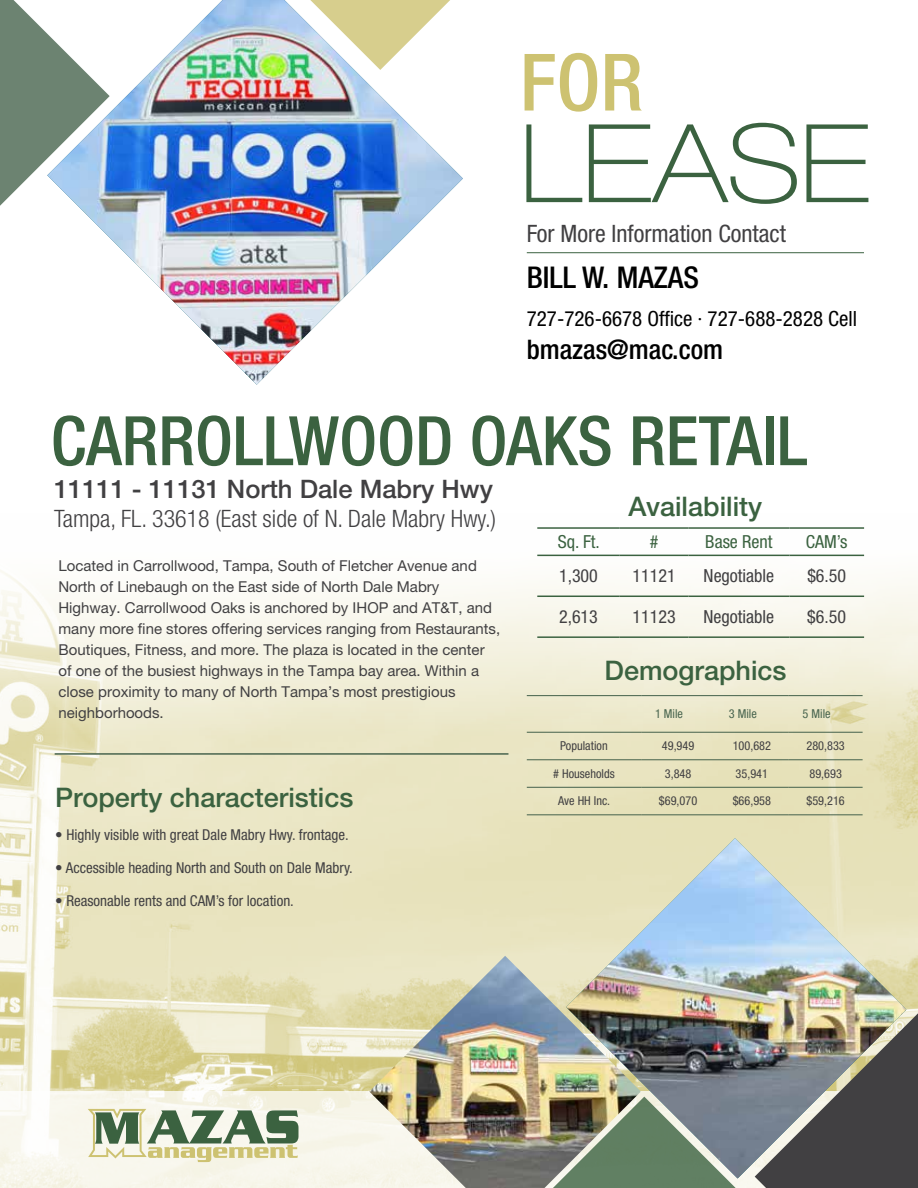
<style>
.page{position:relative;width:918px;height:1188px;background:#fff}
.page>*{position:absolute;margin:0;border:0;box-sizing:border-box;transform-origin:0 0}
.t1{font:100 expanded 108.75px "Helvetica Neue LT Std";color:#3b6240}
.t2{font:500 condensed 79.2px "Helvetica Neue LT Std";color:#cdc271}
.t3{font:500 condensed 68.25px "Helvetica Neue LT Std";color:#3b6240}
.t4{font:500 condensed 30px "Helvetica Neue LT Std";color:#000}
.t5{font:500 27px "Helvetica Neue LT Std";color:#3b6240}
.t6{font:500 condensed 27px "Helvetica Neue LT Std";color:#000}
.t7{font:500 25.5px "Helvetica Neue LT Std";color:#414042}
.t8{font:300 condensed 24px "Helvetica Neue LT Std";color:#414042}
.t9{font:condensed 24px "Helvetica Neue LT Pro";color:#414042}
.t10{font:condensed 21px "Helvetica Neue LT Pro";color:#000}
.t11{font:condensed 18px "Helvetica Neue LT Std";color:#414042}
.t12{font:condensed 18px "Helvetica Neue LT Std";color:#3b6240}
.t13{font:15px/21px "Helvetica Neue LT Pro";color:#414042}
.t14{font:condensed 15px "Helvetica Neue LT Pro";color:#414042}
.t15{font:condensed 12.3px "Helvetica Neue LT Std";color:#414042}
.t16{font:condensed 12.3px "Helvetica Neue LT Std";color:#48644e}
</style>
<div class="page">
<img style="left:0;top:527px;width:918px;height:564px">
<hr style="left:527px;top:252px;width:337px;height:1px;background:#3b6240">
<hr style="left:55px;top:753px;width:453px;height:2px;background:#48644e">
<svg style="left:0;top:0;width:47px;height:206px"></svg>
<img style="left:47px;top:0;width:416px;height:385px">
<hr style="left:537px;top:596px;width:83px;height:1px;background:#3b6240">
<hr style="left:620px;top:596px;width:69px;height:1px;background:#3b6240">
<hr style="left:688px;top:596px;width:101px;height:1px;background:#3b6240">
<hr style="left:789px;top:596px;width:75px;height:1px;background:#3b6240">
<hr style="left:537px;top:636px;width:83px;height:2px;background:#3b6240">
<hr style="left:620px;top:636px;width:69px;height:2px;background:#3b6240">
<hr style="left:688px;top:636px;width:101px;height:2px;background:#3b6240">
<hr style="left:789px;top:636px;width:75px;height:2px;background:#3b6240">
<hr style="left:537px;top:527px;width:83px;height:2px;background:#3b6240">
<hr style="left:620px;top:527px;width:69px;height:2px;background:#3b6240">
<hr style="left:688px;top:527px;width:101px;height:2px;background:#3b6240">
<hr style="left:789px;top:527px;width:75px;height:2px;background:#3b6240">
<hr style="left:537px;top:555px;width:83px;height:1px;background:#3b6240">
<hr style="left:620px;top:555px;width:69px;height:1px;background:#3b6240">
<hr style="left:688px;top:555px;width:101px;height:1px;background:#3b6240">
<hr style="left:789px;top:555px;width:75px;height:1px;background:#3b6240">
<hr style="left:527px;top:759px;width:114px;height:1px;background:#48644e">
<hr style="left:641px;top:759px;width:74px;height:1px;background:#48644e">
<hr style="left:715px;top:759px;width:74px;height:1px;background:#48644e">
<hr style="left:789px;top:759px;width:74px;height:1px;background:#48644e">
<hr style="left:527px;top:732px;width:114px;height:1px;background:#48644e">
<hr style="left:641px;top:732px;width:74px;height:1px;background:#48644e">
<hr style="left:715px;top:732px;width:74px;height:1px;background:#48644e">
<hr style="left:789px;top:732px;width:74px;height:1px;background:#48644e">
<hr style="left:527px;top:695px;width:114px;height:1px;background:#48644e">
<hr style="left:641px;top:695px;width:74px;height:1px;background:#48644e">
<hr style="left:715px;top:695px;width:74px;height:1px;background:#48644e">
<hr style="left:789px;top:695px;width:74px;height:1px;background:#48644e">
<hr style="left:527px;top:787px;width:114px;height:1px;background:#48644e">
<hr style="left:641px;top:787px;width:74px;height:1px;background:#48644e">
<hr style="left:715px;top:787px;width:74px;height:1px;background:#48644e">
<hr style="left:789px;top:787px;width:74px;height:1px;background:#48644e">
<hr style="left:527px;top:814px;width:114px;height:1px;background:#48644e">
<hr style="left:641px;top:814px;width:74px;height:1px;background:#48644e">
<hr style="left:715px;top:814px;width:74px;height:1px;background:#48644e">
<hr style="left:789px;top:814px;width:74px;height:1px;background:#48644e">
<svg style="left:0;top:1091px;width:369px;height:97px;fill:#f8f7ec"></svg>
<img style="left:369px;top:956px;width:197px;height:232px">
<img style="left:566px;top:838px;width:340px;height:175px">
<img style="left:473px;top:1013px;width:445px;height:175px">
<svg style="left:88px;top:1109px;width:211px;height:53px;background:#afbb9e"></svg>
<h2 class="t2" style="left:520px;top:35px;width:125px">FOR</h2>
<h1 class="t1" style="left:520px;top:99px;width:352px">LEASE</h1>
<h3 class="t9" style="left:527px;top:220px;width:261px">For More Information Contact</h3>
<h3 class="t4" style="left:527px;top:260px;width:174px">BILL W. MAZAS</h3>
<h3 class="t10" style="left:527px;top:307px;width:332px">727-726-6678 Office · 727-688-2828 Cell</h3>
<h3 class="t6" style="left:527px;top:333px;width:198px">bmazas@mac.com</h3>
<h3 class="t3" style="left:51px;top:400px;width:758px">CARROLLWOOD OAKS RETAIL</h3>
<h3 class="t7" style="left:54px;top:474px;width:440px">11111 - 11131 North Dale Mabry Hwy</h3>
<h3 class="t8" style="left:54px;top:505px;width:444px">Tampa, FL. 33618 (East side of N. Dale Mabry Hwy.)</h3>
<p class="t13" style="left:58px;top:555px;width:443px">Located in Carrollwood, Tampa, South of Fletcher Avenue and North of Linebaugh on the East side of North Dale Mabry Highway. Carrollwood Oaks is anchored by IHOP and AT&amp;T, and many more fine stores offering services ranging from Restaurants, Boutiques, Fitness, and more. The plaza is located in the center of one of the busiest highways in the Tampa bay area. Within a close proximity to many of North Tampa’s most prestigious neighborhoods.</p>
<h3 class="t5" style="left:629px;top:490px;width:135px">Availability</h3>
<p class="t12" style="left:558px;top:531px;width:44px">Sq. Ft.</p>
<p class="t12" style="left:650px;top:531px;width:10px">#</p>
<p class="t12" style="left:705px;top:531px;width:69px">Base Rent</p>
<p class="t12" style="left:806px;top:531px;width:43px">CAM’s</p>
<p class="t11" style="left:559px;top:565px;width:40px">1,300</p>
<p class="t11" style="left:633px;top:565px;width:45px">11121</p>
<p class="t11" style="left:704px;top:565px;width:72px">Negotiable</p>
<p class="t11" style="left:807px;top:565px;width:40px">$6.50</p>
<p class="t11" style="left:559px;top:606px;width:40px">2,613</p>
<p class="t11" style="left:632px;top:606px;width:45px">11123</p>
<p class="t11" style="left:704px;top:606px;width:72px">Negotiable</p>
<p class="t11" style="left:807px;top:606px;width:40px">$6.50</p>
<h3 class="t5" style="left:605px;top:654px;width:184px">Demographics</h3>
<p class="t16" style="left:655px;top:707px;width:29px">1 Mile</p>
<p class="t16" style="left:729px;top:707px;width:29px">3 Mile</p>
<p class="t16" style="left:803px;top:707px;width:29px">5 Mile</p>
<h3 class="t5" style="left:55px;top:781px;width:300px">Property characteristics</h3>
<p class="t14" style="left:55px;top:826px;width:295px">• Highly visible with great Dale Mabry Hwy. frontage.</p>
<p class="t14" style="left:55px;top:859px;width:299px">• Accessible heading North and South on Dale Mabry.</p>
<p class="t14" style="left:55px;top:892px;width:240px">• Reasonable rents and CAM’s for location.</p>
<p class="t15" style="left:560px;top:739px;width:49px">Population</p>
<p class="t15" style="left:662px;top:739px;width:34px">49,949</p>
<p class="t15" style="left:733px;top:739px;width:40px">100,682</p>
<p class="t15" style="left:807px;top:739px;width:40px">280,833</p>
<p class="t15" style="left:553px;top:766px;width:63px"># Households</p>
<p class="t15" style="left:665px;top:766px;width:28px">3,848</p>
<p class="t15" style="left:736px;top:766px;width:34px">35,941</p>
<p class="t15" style="left:809px;top:766px;width:34px">89,693</p>
<p class="t15" style="left:558px;top:794px;width:54px">Ave HH Inc.</p>
<p class="t15" style="left:659px;top:794px;width:40px">$69,070</p>
<p class="t15" style="left:733px;top:794px;width:40px">$66,958</p>
<p class="t15" style="left:807px;top:794px;width:40px">$59,216</p>
</div>
